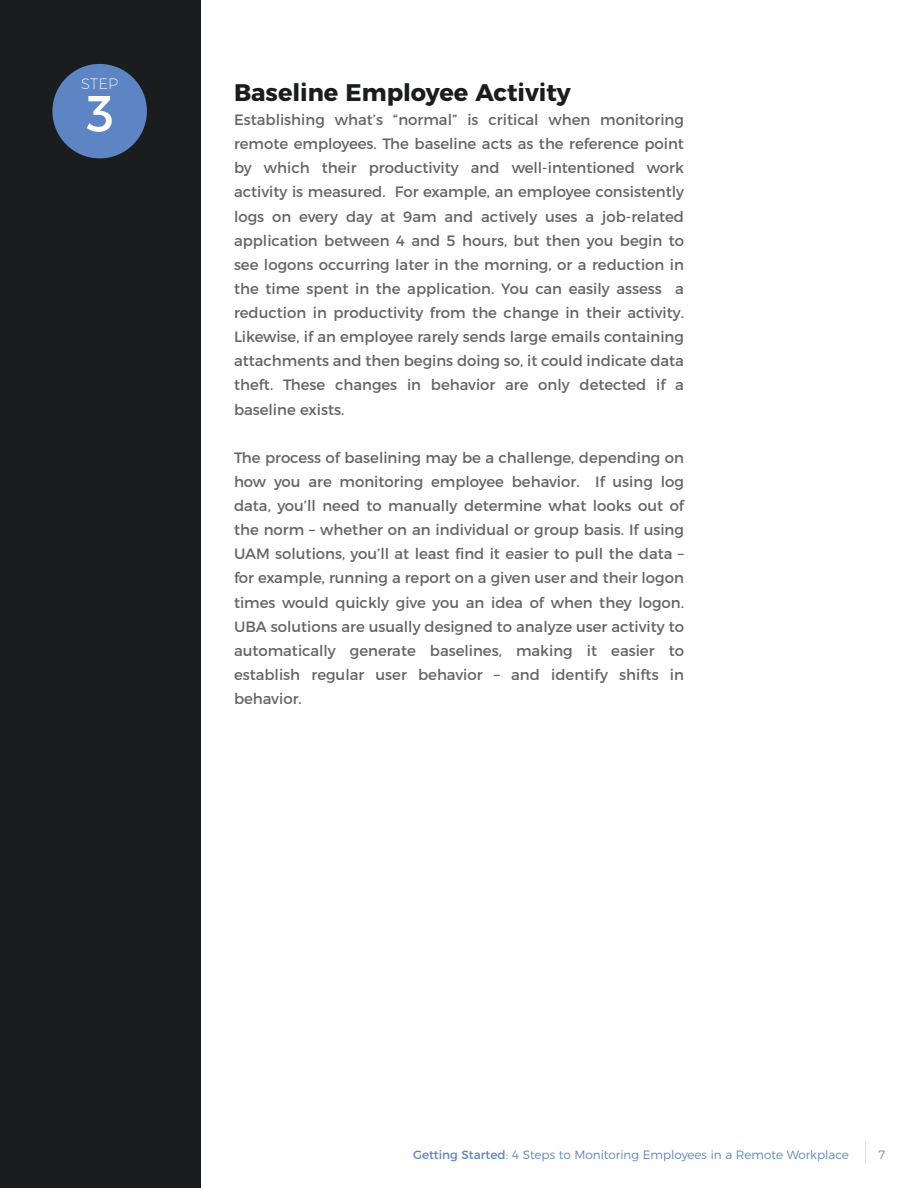
<style>
.page{position:relative;width:918px;height:1188px;background:#fff}
.page>*{position:absolute;margin:0;border:0;box-sizing:border-box;transform-origin:0 0}
.t1{font:51px "Montserrat";color:#fff}
.t2{font:700 24px "Montserrat";color:#1a1c1e}
.t3{font:15px/24.2px "Montserrat";color:#646567;text-align:justify}
.t4{font:200 15px "Montserrat";color:#fff}
.t5{font:300 12px "Montserrat";color:#5d84c3}
.t6{font:300 12px "Montserrat";color:#7f8890}
.s1{font-weight:400}
</style>
<div class="page">
<div style="left:0;top:0;width:201px;height:1188px;background:#1a1c1e"></div>
<div style="left:52px;top:64px;width:95px;height:94px;background:#5d84c3;border-radius:50%"></div>
<p class="t4" style="left:81px;top:72px;width:38px">STEP</p>
<h1 class="t1" style="left:87px;top:73px;width:29px">3</h1>
<h2 class="t2" style="left:234px;top:73px;width:338px">Baseline Employee Activity</h2>
<p class="t3" style="left:234px;top:106px;width:452px">Establishing what’s “normal” is critical when monitoring remote employees. The baseline acts as the reference point by which their productivity and well-intentioned work activity is measured. For example, an employee consistently logs on every day at 9am and actively uses a job-related application between 4 and 5 hours, but then you begin to see logons occurring later in the morning, or a reduction in the time spent in the application. You can easily assess a reduction in productivity from the change in their activity.<br>Likewise, if an employee rarely sends large emails containing attachments and then begins doing so, it could indicate data theft. These changes in behavior are only detected if a baseline exists.</p>
<p class="t3" style="left:234px;top:444px;width:452px">The process of baselining may be a challenge, depending on how you are monitoring employee behavior. If using log data, you’ll need to manually determine what looks out of the norm – whether on an individual or group basis. If using UAM solutions, you’ll at least find it easier to pull the data – for example, running a report on a given user and their logon times would quickly give you an idea of when they logon.<br>UBA solutions are usually designed to analyze user activity to automatically generate baselines, making it easier to establish regular user behavior – and identify shifts in behavior.</p>
<p class="t5" style="left:413px;top:1145px;width:437px"><span class="s1">Getting Started</span>: 4 Steps to Monitoring Employees in a Remote Workplace</p>
<p class="t6" style="left:878px;top:1145px;width:9px">7</p>
</div>
